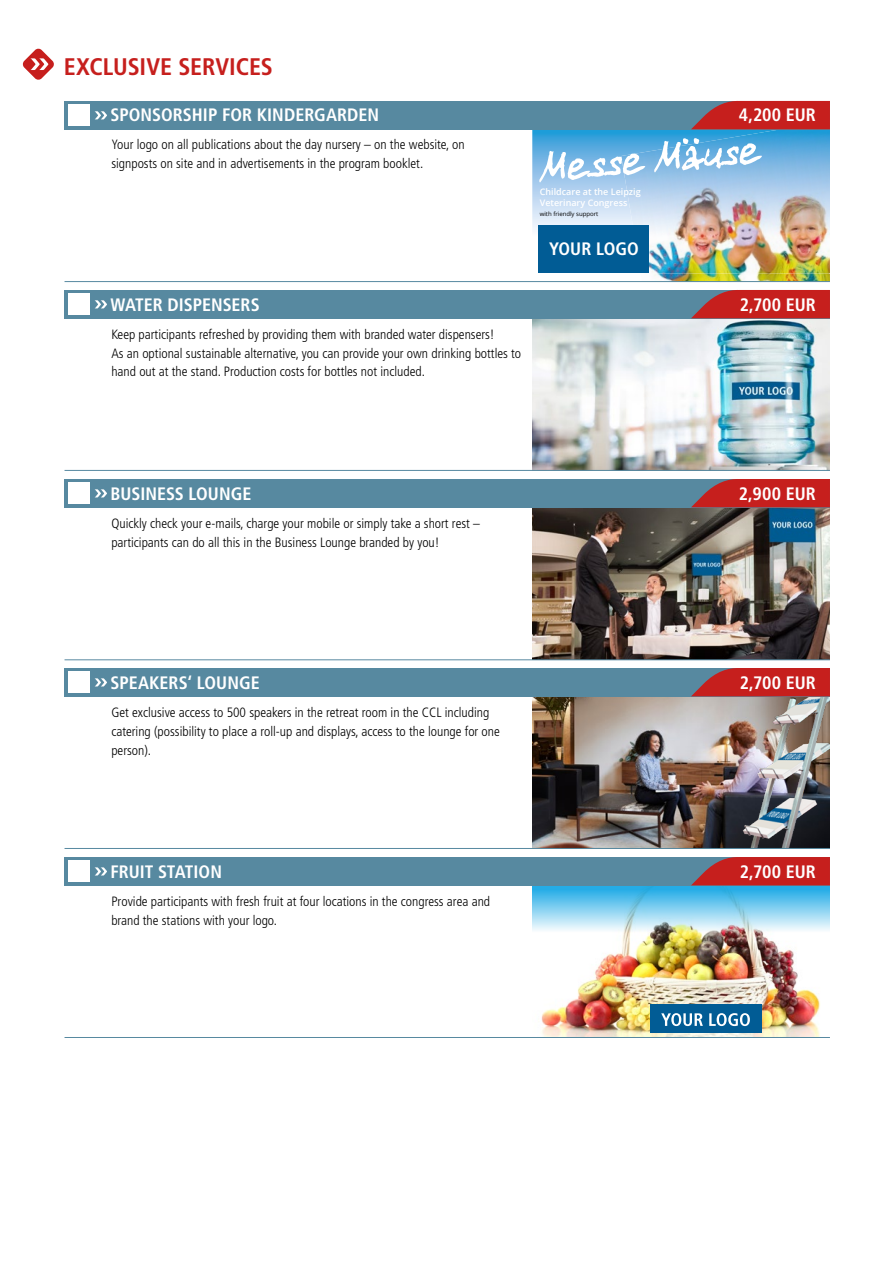
<style>
.page{position:relative;width:893px;height:1263px;background:#fff}
.page>*{position:absolute;margin:0;border:0;box-sizing:border-box;transform-origin:0 0}
.t1{font:700 condensed 24px "Frutiger LT Pro";letter-spacing:-.005em;color:#c61f1d}
.t2{font:700 condensed 18px "Frutiger LT Pro";color:#fff}
.t3{font:300 condensed 13.5px/18.8px "Frutiger LT Pro";color:#000}
.t4{font:600 9px/10.5px "Open Sans";color:#fff}
.t5{font:6px "Open Sans";color:#000}
</style>
<div class="page">
<img style="left:532px;top:696px;width:202px;height:152px">
<img style="left:532px;top:885px;width:298px;height:152px">
<img style="left:734px;top:696px;width:96px;height:152px">
<img style="left:532px;top:318px;width:298px;height:152px">
<img style="left:532px;top:508px;width:298px;height:151px">
<div style="left:65px;top:101px;width:765px;height:28px;background:#5789a0"></div>
<img style="left:532px;top:101px;width:298px;height:180px">
<div style="left:69px;top:104px;width:21px;height:22px;background:#fff"></div>
<div style="left:65px;top:290px;width:765px;height:28px;background:#5789a0"></div>
<div style="left:69px;top:293px;width:21px;height:22px;background:#fff"></div>
<svg style="left:691px;top:290px;width:139px;height:28px"></svg>
<div style="left:65px;top:479px;width:765px;height:28px;background:#5789a0"></div>
<div style="left:69px;top:482px;width:21px;height:22px;background:#fff"></div>
<svg style="left:691px;top:479px;width:139px;height:28px"></svg>
<div style="left:65px;top:668px;width:765px;height:28px;background:#5789a0"></div>
<div style="left:69px;top:671px;width:21px;height:22px;background:#fff"></div>
<svg style="left:691px;top:668px;width:139px;height:28px"></svg>
<div style="left:65px;top:857px;width:765px;height:28px;background:#5789a0"></div>
<div style="left:69px;top:860px;width:21px;height:22px;background:#fff"></div>
<svg style="left:691px;top:857px;width:139px;height:28px"></svg>
<div style="left:539px;top:225px;width:110px;height:47px;background:#015c95"></div>
<div style="left:650px;top:1004px;width:111px;height:29px;background:#015c95"></div>
<svg style="left:22px;top:48px;width:32px;height:32px"></svg>
<svg style="left:94px;top:111px;width:13px;height:8px"></svg>
<svg style="left:94px;top:300px;width:13px;height:8px"></svg>
<svg style="left:94px;top:489px;width:13px;height:8px"></svg>
<svg style="left:94px;top:678px;width:13px;height:8px"></svg>
<svg style="left:94px;top:867px;width:13px;height:8px"></svg>
<svg style="left:661px;top:1013px;width:89px;height:13px"></svg>
<hr style="left:65px;top:281px;width:765px;height:1px;background:#5789a0">
<hr style="left:65px;top:470px;width:765px;height:1px;background:#5789a0">
<hr style="left:65px;top:659px;width:765px;height:1px;background:#5789a0">
<hr style="left:65px;top:848px;width:765px;height:1px;background:#5789a0">
<hr style="left:65px;top:1037px;width:765px;height:1px;background:#5789a0">
<h1 class="t1" style="left:64px;top:52px;width:211px">EXCLUSIVE SERVICES</h1>
<h2 class="t2" style="left:111px;top:104px;width:270px">SPONSORSHIP FOR KINDERGARDEN</h2>
<h2 class="t2" style="left:739px;top:104px;width:79px">4,200 EUR</h2>
<p class="t3" style="left:111px;top:135px;width:355px">Your logo on all publications about the day nursery – on the website, on signposts on site and in advertisements in the program booklet.</p>
<h2 class="t2" style="left:111px;top:294px;width:151px">WATER DISPENSERS</h2>
<p class="t3" style="left:111px;top:325px;width:411px">Keep participants refreshed by providing them with branded water dispensers!<br>As an optional sustainable alternative, you can provide your own drinking bottles to hand out at the stand. Production costs for bottles not included.</p>
<p class="t4" style="left:540px;top:187px;width:102px">Childcare at the Leipzig<br>Veterinary Congress</p>
<p class="t5" style="left:540px;top:210px;width:60px">with friendly support</p>
<h2 class="t2" style="left:549px;top:238px;width:91px">YOUR LOGO</h2>
<h2 class="t2" style="left:740px;top:294px;width:78px">2,700 EUR</h2>
<h2 class="t2" style="left:111px;top:483px;width:142px">BUSINESS LOUNGE</h2>
<h2 class="t2" style="left:739px;top:483px;width:79px">2,900 EUR</h2>
<p class="t3" style="left:111px;top:514px;width:370px">Quickly check your e-mails, charge your mobile or simply take a short rest – participants can do all this in the Business Lounge branded by you!</p>
<h2 class="t2" style="left:111px;top:672px;width:151px">SPEAKERS‘ LOUNGE</h2>
<h2 class="t2" style="left:740px;top:672px;width:78px">2,700 EUR</h2>
<p class="t3" style="left:111px;top:703px;width:390px">Get exclusive access to 500 speakers in the retreat room in the CCL including catering (possibility to place a roll-up and displays, access to the lounge for one person).</p>
<h2 class="t2" style="left:111px;top:861px;width:113px">FRUIT STATION</h2>
<h2 class="t2" style="left:740px;top:861px;width:78px">2,700 EUR</h2>
<p class="t3" style="left:111px;top:892px;width:380px">Provide participants with fresh fruit at four locations in the congress area and brand the stations with your logo.</p>
</div>
